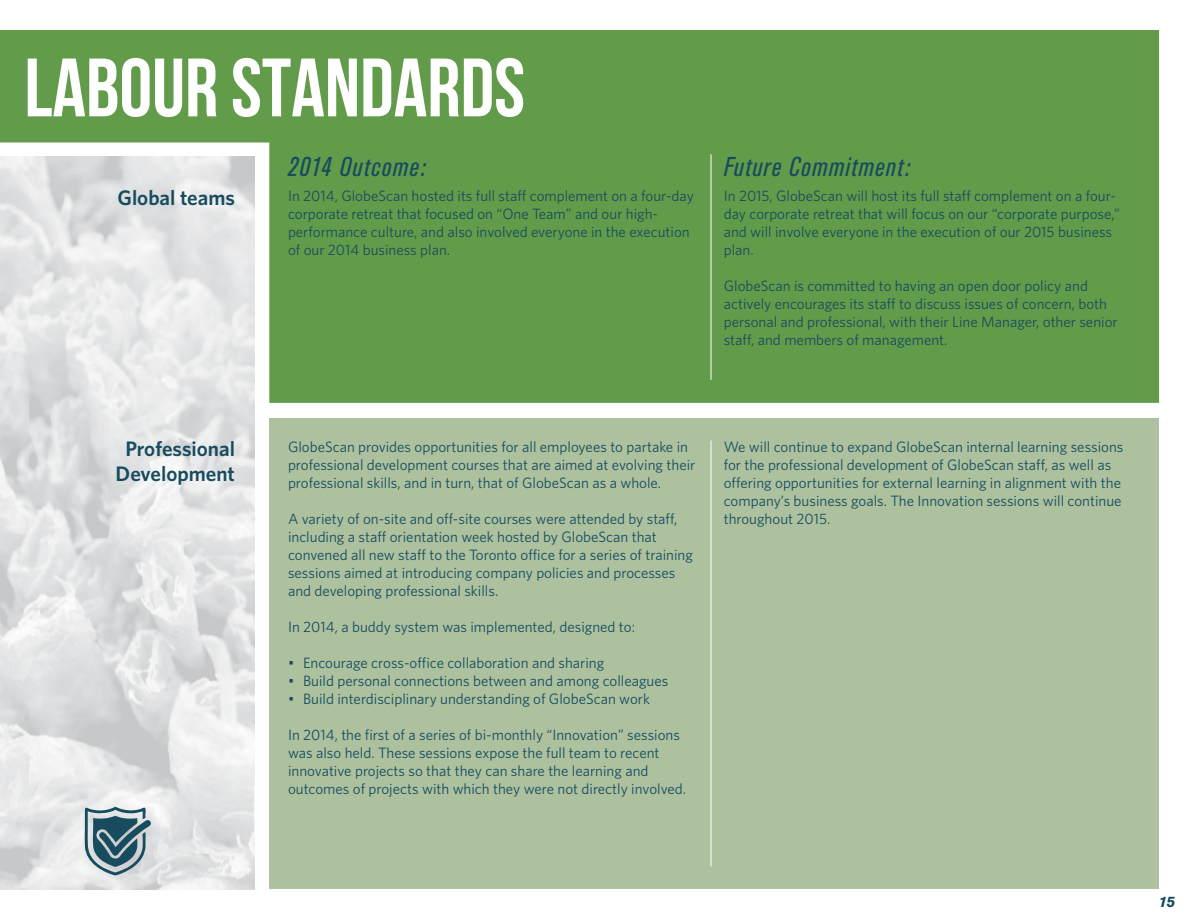
<style>
.page{position:relative;width:1188px;height:918px;background:#fff}
.page>*{position:absolute;margin:0;border:0;box-sizing:border-box;transform-origin:0 0}
.t1{font:700 82.5px "Bebas Neue";color:#fff}
.t2{font:italic condensed 27px "Akzidenz Grotesk Std";letter-spacing:.05em;color:#174c5e}
.t3{font:600 21px/25.2px "Whitney";color:#174c5e;text-align:center}
.t4{font:15px/18px "Whitney";color:#174c5e}
.t5{font:italic 700 15px "Akzidenz Grotesk Std";color:#174c5e}
</style>
<div class="page">
<div style="left:269px;top:419px;width:890px;height:470px;background:#adc19f"></div>
<div style="left:0;top:30px;width:1159px;height:373px;background:#629c4a"></div>
<img style="left:28px;top:157px;width:226px;height:628px">
<img style="left:28px;top:785px;width:90px;height:105px">
<img style="left:118px;top:785px;width:136px;height:52px">
<img style="left:169px;top:837px;width:85px;height:53px">
<img style="left:0;top:157px;width:28px;height:733px">
<img style="left:77px;top:799px;width:92px;height:91px">
<svg style="left:84px;top:806px;width:67px;height:69px;background:#7c97a0"></svg>
<hr style="left:711px;top:154px;width:1px;height:226px;background:#fff">
<hr style="left:711px;top:440px;width:1px;height:426px;background:#fff">
<h1 class="t1" style="left:24px;top:43px;width:502px">LABOUR STANDARDS</h1>
<h2 class="t2" style="left:288px;top:151px;width:139px">2014 Outcome:</h2>
<p class="t4" style="left:288px;top:186px;width:408px">In 2014, GlobeScan hosted its full staff complement on a four-day corporate retreat that focused on “One Team” and our high&shy;performance culture, and also involved everyone in the execution of our 2014 business plan.</p>
<h3 class="t3" style="left:118px;top:184px;width:119px">Global teams</h3>
<h2 class="t2" style="left:724px;top:151px;width:188px">Future Commitment:</h2>
<p class="t4" style="left:724px;top:186px;width:398px">In 2015, GlobeScan will host its full staff complement on a four&shy;day corporate retreat that will focus on our “corporate purpose,” and will involve everyone in the execution of our 2015 business plan.</p>
<p class="t4" style="left:724px;top:276px;width:395px">GlobeScan is committed to having an open door policy and actively encourages its staff to discuss issues of concern, both personal and professional, with their Line Manager, other senior staff, and members of management.</p>
<h3 class="t3" style="left:116px;top:435px;width:121px">Professional<br>Development</h3>
<p class="t4" style="left:288px;top:438px;width:409px">GlobeScan provides opportunities for all employees to partake in professional development courses that are aimed at evolving their professional skills, and in turn, that of GlobeScan as a whole.</p>
<p class="t4" style="left:288px;top:510px;width:406px">A variety of on-site and off-site courses were attended by staff, including a staff orientation week hosted by GlobeScan that convened all new staff to the Toronto office for a series of training sessions aimed at introducing company policies and processes and developing professional skills.</p>
<p class="t4" style="left:288px;top:618px;width:349px">In 2014, a buddy system was implemented, designed to:</p>
<p class="t4" style="left:288px;top:654px;width:318px">• Encourage cross-office collaboration and sharing</p>
<p class="t4" style="left:288px;top:672px;width:382px">• Build personal connections between and among colleagues</p>
<p class="t4" style="left:288px;top:690px;width:364px">• Build interdisciplinary understanding of GlobeScan work</p>
<p class="t4" style="left:288px;top:726px;width:400px">In 2014, the first of a series of bi-monthly “Innovation” sessions was also held. These sessions expose the full team to recent innovative projects so that they can share the learning and outcomes of projects with which they were not directly involved.</p>
<p class="t4" style="left:724px;top:438px;width:401px">We will continue to expand GlobeScan internal learning sessions for the professional development of GlobeScan staff, as well as offering opportunities for external learning in alignment with the company’s business goals. The Innovation sessions will continue throughout 2015.</p>
<p class="t5" style="left:1159px;top:893px;width:18px">15</p>
</div>
